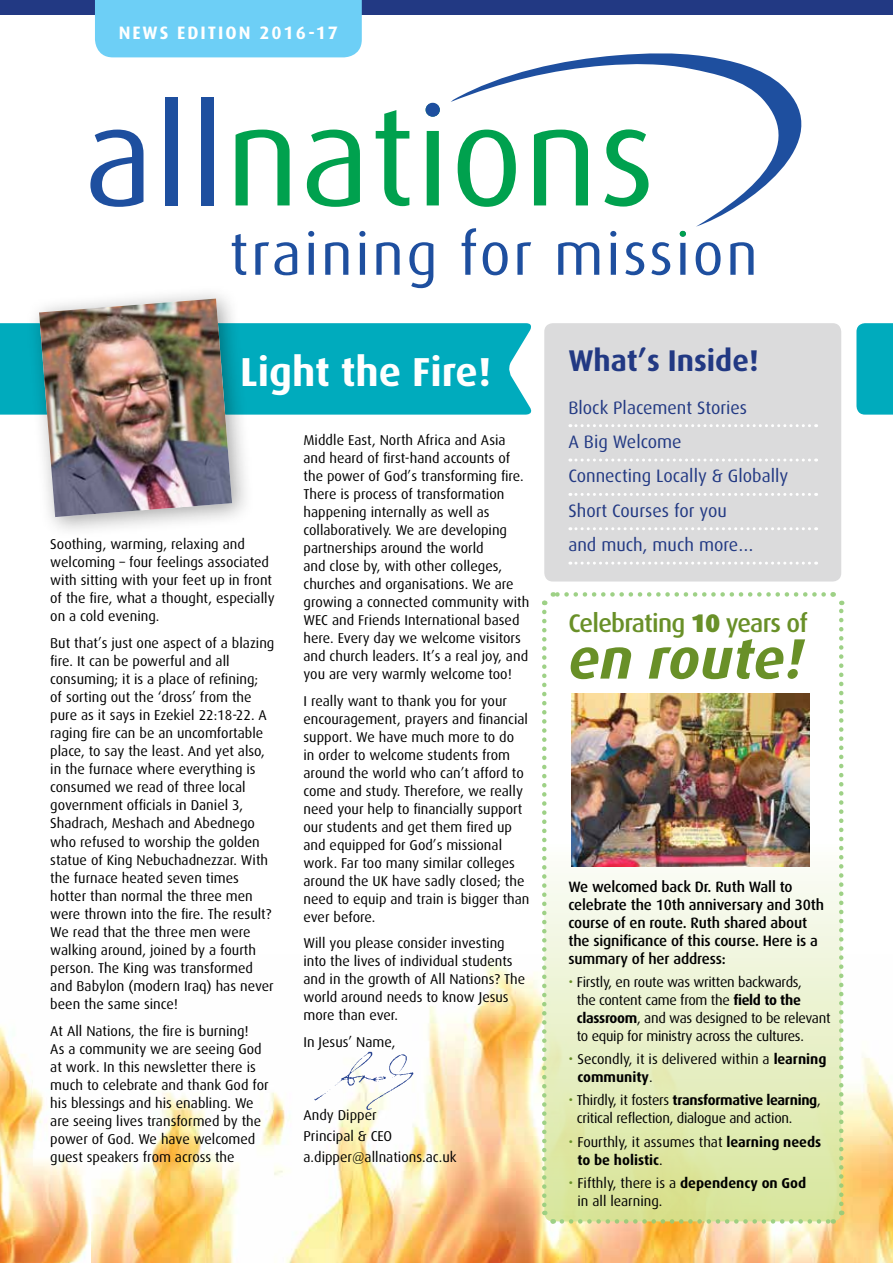
<style>
.page{position:relative;width:893px;height:1263px;background:#fff}
.page>*{position:absolute;margin:0;border:0;box-sizing:border-box;transform-origin:0 0}
.t1{font:italic 700 57px "Dax";color:#699028}
.t2{font:700 40.5px "Dax";color:#fff}
.t3{font:700 30px "Dax";color:#223983}
.t4{font:500 25.5px "Dax";letter-spacing:-.03em;color:#699028}
.t5{font:18px/34.3px "Dax";color:#223983}
.t6{font:700 18px "Dax";letter-spacing:.11em;color:#fff}
.t7{font:500 15px/18px "Dax";letter-spacing:-.01em;color:#000}
.t8{font:14.25px/18px "Dax";color:#000}
.t9{font:14.25px/18px "Dax";letter-spacing:-.02em;color:#000}
.t10{font:700 14.25px/18px "Dax";color:#000}
.s1{font-weight:900}
.s2{font-size:15px;color:#699028}
.s3{font-weight:700}
.s4{font-weight:400;font-size:15px;color:#699028}
.s5{font-weight:400}
</style>
<div class="page">
<img style="left:90px;top:959px;width:803px;height:304px">
<img style="left:0;top:1025px;width:90px;height:238px">
<div style="left:0;top:0;width:893px;height:15px;background:#223983"></div>
<svg style="left:90px;top:130px;width:53px;height:77px"></svg>
<div style="left:165px;top:97px;width:12px;height:108px;background:#1e4f9f"></div>
<div style="left:201px;top:97px;width:13px;height:108px;background:#1e4f9f"></div>
<svg style="left:236px;top:130px;width:54px;height:75px"></svg>
<svg style="left:307px;top:130px;width:53px;height:77px"></svg>
<svg style="left:376px;top:110px;width:33px;height:96px"></svg>
<svg style="left:426px;top:103px;width:13px;height:102px"></svg>
<svg style="left:232px;top:234px;width:14px;height:41px"></svg>
<svg style="left:255px;top:242px;width:42px;height:33px"></svg>
<svg style="left:308px;top:231px;width:6px;height:44px"></svg>
<svg style="left:325px;top:242px;width:23px;height:33px"></svg>
<svg style="left:359px;top:231px;width:6px;height:44px"></svg>
<svg style="left:376px;top:242px;width:24px;height:33px"></svg>
<svg style="left:409px;top:242px;width:24px;height:46px"></svg>
<svg style="left:462px;top:228px;width:14px;height:47px"></svg>
<svg style="left:483px;top:242px;width:25px;height:33px"></svg>
<svg style="left:517px;top:242px;width:14px;height:33px"></svg>
<svg style="left:558px;top:242px;width:41px;height:33px"></svg>
<svg style="left:610px;top:231px;width:6px;height:44px"></svg>
<svg style="left:625px;top:242px;width:19px;height:33px"></svg>
<svg style="left:651px;top:242px;width:19px;height:33px"></svg>
<svg style="left:696px;top:242px;width:25px;height:33px"></svg>
<svg style="left:730px;top:242px;width:24px;height:33px"></svg>
<svg style="left:680px;top:231px;width:6px;height:44px"></svg>
<div style="left:426px;top:103px;width:14px;height:14px;background:#1e4f9f;border-radius:50%"></div>
<svg style="left:451px;top:53px;width:351px;height:174px"></svg>
<div style="left:95px;top:0;width:267px;height:57px;background:#6dcff6"></div>
<svg style="left:541px;top:592px;width:304px;height:633px"></svg>
<div style="left:0;top:323px;width:532px;height:92px;background:#00abbd"></div>
<div style="left:856px;top:323px;width:37px;height:92px;background:#00abbd"></div>
<div style="left:25px;top:285px;width:229px;height:254px;background:#000;opacity:.35"></div>
<img style="left:39px;top:299px;width:193px;height:218px">
<div style="left:544px;top:323px;width:297px;height:258px;background:#dbdbdc;border-radius:9px"></div>
<svg style="left:570px;top:424px;width:247px;height:3px"></svg>
<svg style="left:570px;top:458px;width:247px;height:3px"></svg>
<svg style="left:570px;top:493px;width:247px;height:3px"></svg>
<svg style="left:570px;top:527px;width:247px;height:3px"></svg>
<svg style="left:570px;top:562px;width:247px;height:3px"></svg>
<img style="left:571px;top:693px;width:238px;height:173px">
<img style="left:308px;top:1040px;width:113px;height:74px">
<p class="t6" style="left:119px;top:23px;width:221px">News Edition 2016-17</p>
<h2 class="t2" style="left:240px;top:349px;width:252px">Light the Fire!</h2>
<h3 class="t3" style="left:568px;top:343px;width:192px">What’s Inside!</h3>
<p class="t5" style="left:568px;top:390px;width:222px">Block Placement Stories<br>A Big Welcome<br>Connecting Locally &amp; Globally<br>Short Courses for you<br>and much, much more…</p>
<p class="t8" style="left:303px;top:431px;width:227px">Middle East, North Africa and Asia and heard of first-hand accounts of the power of God’s transforming fire.<br>There is process of transformation happening internally as well as collaboratively. We are developing partnerships around the world<br>and close by, with other colleges, churches and organisations. We are growing a connected community with WEC and Friends International based here. Every day we welcome visitors and church leaders. It’s a real joy, and you are very warmly welcome too!</p>
<p class="t8" style="left:303px;top:692px;width:228px">I really want to thank you for your encouragement, prayers and financial support. We have much more to do<br>in order to welcome students from around the world who can’t afford to come and study. Therefore, we really need your help to financially support our students and get them fired up and equipped for God’s missional work. Far too many similar colleges around the UK have sadly closed; the need to equip and train is bigger than ever before.</p>
<p class="t8" style="left:303px;top:934px;width:223px">Will you please consider investing into the lives of individual students and in the growth of All Nations? The world around needs to know Jesus more than ever.</p>
<p class="t8" style="left:303px;top:1033px;width:93px">In Jesus’ Name,</p>
<p class="t8" style="left:50px;top:535px;width:226px">Soothing, warming, relaxing and welcoming – four feelings associated with sitting with your feet up in front of the fire, what a thought, especially on a cold evening.</p>
<p class="t8" style="left:50px;top:634px;width:226px">But that’s just one aspect of a blazing fire. It can be powerful and all consuming; it is a place of refining;<br>of sorting out the ‘dross’ from the pure as it says in Ezekiel 22:18-22. A raging fire can be an uncomfortable place, to say the least. And yet also, in the furnace where everything is consumed we read of three local government officials in Daniel 3, Shadrach, Meshach and Abednego who refused to worship the golden statue of King Nebuchadnezzar. With the furnace heated seven times hotter than normal the three men were thrown into the fire. The result?<br>We read that the three men were walking around, joined by a fourth person. The King was transformed and Babylon (modern Iraq) has never been the same since!</p>
<p class="t8" style="left:50px;top:1022px;width:220px">At All Nations, the fire is burning!<br>As a community we are seeing God at work. In this newsletter there is much to celebrate and thank God for his blessings and his enabling. We are seeing lives transformed by the power of God. We have welcomed guest speakers from across the</p>
<h3 class="t4" style="left:568px;top:609px;width:241px">Celebrating <span class="s1">10</span> years of</h3>
<h1 class="t1" style="left:568px;top:627px;width:237px">en route!</h1>
<p class="t7" style="left:568px;top:878px;width:257px">We welcomed back Dr. Ruth Wall to celebrate the 10th anniversary and 30th course of en route. Ruth shared about the significance of this course. Here is a summary of her address:</p>
<p class="t9" style="left:577px;top:974px;width:255px;text-indent:-8px"><span class="s2">•</span> Firstly, en route was written backwards,<br>the content came from the <span class="s3">field to the classroom</span>, and was designed to be relevant to equip for ministry across the cultures.</p>
<p class="t8" style="left:577px;top:1051px;width:251px;text-indent:-9px"><span class="s2">•</span> Secondly, it is delivered within a <span class="s3">learning community</span>.</p>
<p class="t9" style="left:577px;top:1092px;width:246px;text-indent:-8px"><span class="s2">•</span> Thirdly, it fosters <span class="s3">transformative learning</span>, critical reflection, dialogue and action.</p>
<p class="t10" style="left:577px;top:1132px;width:245px;text-indent:-9px"><span class="s4">•</span> <span class="s5">Fourthly, it assumes that</span> learning needs to be holistic<span class="s5">.</span></p>
<p class="t8" style="left:577px;top:1174px;width:230px;text-indent:-9px"><span class="s2">•</span> Fifthly, there is a <span class="s3">dependency on God </span>in all learning.</p>
<p class="t8" style="left:303px;top:1105px;width:155px;line-height:20.7px">Andy Dipper<br>Principal &amp; CEO a.dipper@allnations.ac.uk</p>
</div>
